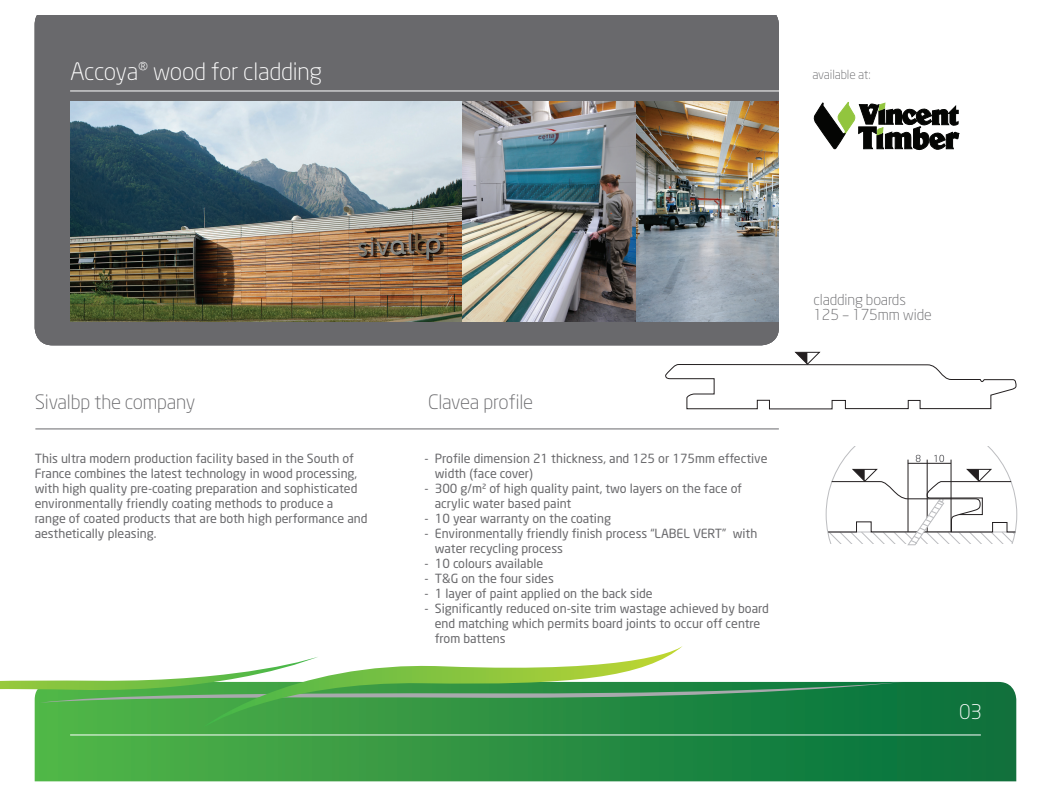
<style>
.page{position:relative;width:1051px;height:797px;background:#fff}
.page>*{position:absolute;margin:0;border:0;box-sizing:border-box;transform-origin:0 0}
.t1{font:300 23.75px "Neo Sans";letter-spacing:-.01em;color:#fff}
.t2{font:300 20px "Neo Sans";color:#fff}
.t3{font:300 19.62px "Neo Sans";letter-spacing:-.01em;color:#69696c}
.t4{font:300 14.88px/14.9px "Neo Sans";letter-spacing:-.01em;color:#69696c}
.t5{font:12.5px/15px "Neo Sans";color:#69696c}
.t6{font:300 12.5px "Neo Sans";letter-spacing:-.01em;color:#69696c}
</style>
<div class="page">
<svg style="left:35px;top:682px;width:981px;height:99px;background:#2a9043"></svg>
<svg style="left:202px;top:646px;width:481px;height:82px"></svg>
<svg style="left:0;top:656px;width:903px;height:47px"></svg>
<hr style="left:70px;top:734px;width:911px;height:1px;background:#fff">
<hr style="left:35px;top:428px;width:744px;height:1px;background:#69696c">
<div style="left:35px;top:16px;width:744px;height:329px;background:#69696c"></div>
<hr style="left:70px;top:91px;width:945px;height:1px;background:#fff">
<img style="left:70px;top:102px;width:709px;height:219px">
<svg style="left:813px;top:102px;width:146px;height:48px"></svg>
<svg style="left:665px;top:352px;width:351px;height:57px"></svg>
<svg style="left:916px;top:455px;width:4px;height:7px"></svg>
<svg style="left:934px;top:455px;width:10px;height:7px"></svg>
<hr style="left:951px;top:459px;width:1px;height:73px;background:#231f20">
<hr style="left:927px;top:459px;width:1px;height:73px;background:#231f20">
<hr style="left:908px;top:459px;width:1px;height:73px;background:#231f20">
<hr style="left:908px;top:463px;width:43px;height:1px;background:#231f20">
<svg style="left:827px;top:469px;width:189px;height:77px"></svg>
<h1 class="t1" style="left:70px;top:57px;width:254px">Accoya<sup>®</sup> wood for cladding</h1>
<h1 class="t1" style="left:153px;top:57px;width:20px">W</h1>
<p class="t6" style="left:812px;top:67px;width:60px">available at:</p>
<h3 class="t3" style="left:35px;top:390px;width:162px">Sivalbp the company</h3>
<h3 class="t3" style="left:428px;top:390px;width:107px">Clavea profile</h3>
<p class="t5" style="left:35px;top:450px;width:334px">This ultra modern production facility based in the South of France combines the latest technology in wood processing, with high quality pre-coating preparation and sophisticated environmentally friendly coating methods to produce a range of coated products that are both high performance and aesthetically pleasing.</p>
<p class="t5" style="left:435px;top:450px;width:334px;text-indent:-10px">- Profile dimension 21 thickness, and 125 or 175mm effective width (face cover)</p>
<p class="t5" style="left:435px;top:480px;width:309px;text-indent:-10px">- 300 g/m² of high quality paint, two layers on the face of acrylic water based paint</p>
<p class="t5" style="left:424px;top:510px;width:188px">- 10 year warranty on the coating</p>
<p class="t5" style="left:435px;top:525px;width:324px;text-indent:-10px">- Environmentally friendly finish process “LABEL VERT” with water recycling process</p>
<p class="t5" style="left:424px;top:555px;width:120px">- 10 colours available</p>
<p class="t5" style="left:424px;top:570px;width:131px">- T&amp;G on the four sides</p>
<p class="t5" style="left:424px;top:585px;width:230px">- 1 layer of paint applied on the back side</p>
<p class="t5" style="left:435px;top:600px;width:335px;text-indent:-10px">- Significantly reduced on-site trim wastage achieved by board end matching which permits board joints to occur off centre from battens</p>
<p class="t4" style="left:813px;top:292px;width:120px">cladding boards<br>125 – 175mm wide</p>
<h2 class="t2" style="left:959px;top:700px;width:25px">03</h2>
</div>
